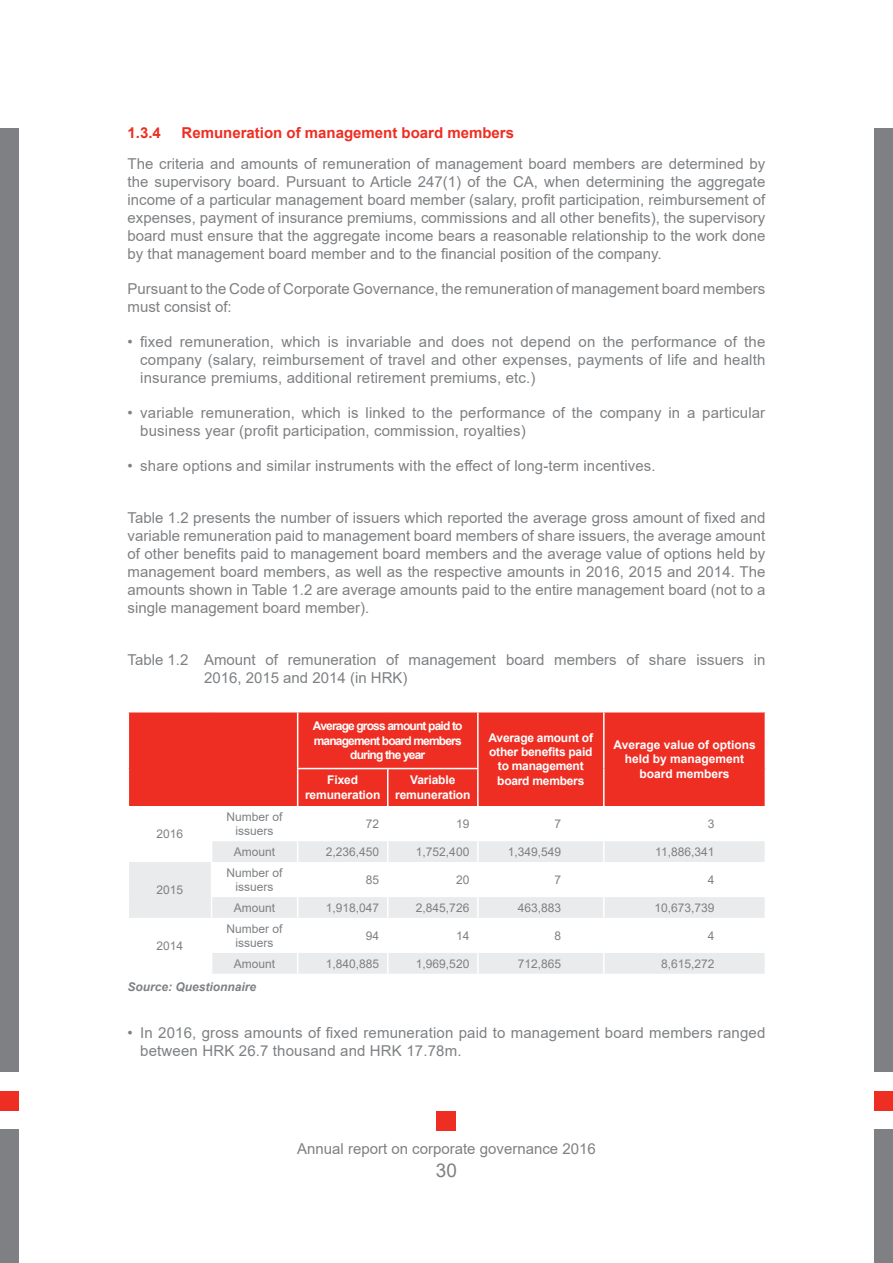
<style>
.page{position:relative;width:893px;height:1263px;background:#fff}
.page>*{position:absolute;margin:0;border:0;box-sizing:border-box;transform-origin:0 0}
.t1{font:18.9px "Arial";color:#7e8083}
.text{font:15px/18px "Arial";letter-spacing:.01em;color:#7e8083}
.pod-podnaslov{font:700 15px "Arial";color:#ee2e22}
.tablica_tijelo{font:12px "Arial";color:#7e8083}
.tablica_glava{font:700 12px/14.4px "Arial";letter-spacing:-.02em;color:#fff;text-align:center}
.tablica_glava-2{font:700 12px/14.4px "Arial";letter-spacing:-.07em;color:#fff;text-align:center}
.tablica_glava-3{font:700 12px/14.4px "Arial";color:#fff;text-align:center}
.tekst_ispod_tablice{font:italic 700 12px "Arial";color:#7e8083}
</style>
<div class="page">
<div style="left:0;top:1091px;width:19px;height:19px;background:#ee2e22"></div>
<div style="left:874px;top:1091px;width:19px;height:19px;background:#ee2e22"></div>
<div style="left:0;top:1129px;width:19px;height:134px;background:#7e8083"></div>
<div style="left:874px;top:1129px;width:19px;height:134px;background:#7e8083"></div>
<div style="left:0;top:128px;width:19px;height:944px;background:#7e8083"></div>
<div style="left:874px;top:128px;width:19px;height:944px;background:#7e8083"></div>
<div style="left:437px;top:1111px;width:19px;height:19px;background:#ee2e22"></div>
<div style="left:129px;top:712px;width:636px;height:94px;background:#ee2e22"></div>
<svg style="left:129px;top:841px;width:636px;height:133px"></svg>
<hr style="left:297px;top:712px;width:1px;height:56px;background:#fff">
<hr style="left:477px;top:712px;width:2px;height:56px;background:#fff">
<hr style="left:603px;top:712px;width:2px;height:56px;background:#fff">
<hr style="left:603px;top:768px;width:2px;height:38px;background:#fff">
<hr style="left:297px;top:769px;width:1px;height:37px;background:#fff">
<hr style="left:297px;top:768px;width:91px;height:1px;background:#fff">
<hr style="left:387px;top:769px;width:1px;height:37px;background:#fff">
<hr style="left:477px;top:769px;width:2px;height:37px;background:#fff">
<hr style="left:388px;top:768px;width:91px;height:1px;background:#fff">
<svg style="left:211px;top:841px;width:1px;height:21px"></svg>
<svg style="left:297px;top:841px;width:1px;height:21px"></svg>
<svg style="left:387px;top:841px;width:1px;height:21px"></svg>
<hr style="left:477px;top:841px;width:2px;height:21px;background:#fff">
<hr style="left:603px;top:841px;width:2px;height:21px;background:#fff">
<hr style="left:211px;top:862px;width:1px;height:35px;background:#fff">
<hr style="left:297px;top:862px;width:1px;height:35px;background:#fff">
<hr style="left:387px;top:862px;width:1px;height:35px;background:#fff">
<hr style="left:477px;top:862px;width:2px;height:35px;background:#fff">
<hr style="left:603px;top:862px;width:2px;height:35px;background:#fff">
<svg style="left:211px;top:897px;width:1px;height:21px"></svg>
<svg style="left:297px;top:897px;width:1px;height:21px"></svg>
<svg style="left:387px;top:897px;width:1px;height:21px"></svg>
<hr style="left:477px;top:897px;width:2px;height:21px;background:#fff">
<hr style="left:603px;top:897px;width:2px;height:21px;background:#fff">
<hr style="left:211px;top:918px;width:1px;height:35px;background:#fff">
<hr style="left:297px;top:918px;width:1px;height:35px;background:#fff">
<hr style="left:387px;top:918px;width:1px;height:35px;background:#fff">
<hr style="left:477px;top:918px;width:2px;height:35px;background:#fff">
<hr style="left:603px;top:918px;width:2px;height:35px;background:#fff">
<svg style="left:211px;top:953px;width:1px;height:21px"></svg>
<svg style="left:297px;top:953px;width:1px;height:21px"></svg>
<svg style="left:387px;top:953px;width:1px;height:21px"></svg>
<hr style="left:477px;top:953px;width:2px;height:21px;background:#fff">
<hr style="left:603px;top:953px;width:2px;height:21px;background:#fff">
<p class="pod-podnaslov" style="left:128px;top:123px;width:35px">1.3.4</p>
<p class="pod-podnaslov" style="left:182px;top:123px;width:334px">Remuneration of management board members</p>
<p class="text" style="left:128px;top:155px;width:639px;text-align:justify">The criteria and amounts of remuneration of management board members are determined by the supervisory board. Pursuant to Article 247(1) of the CA, when determining the aggregate income of a particular management board member (salary, profit participation, reimbursement of expenses, payment of insurance premiums, commissions and all other benefits), the supervisory board must ensure that the aggregate income bears a reasonable relationship to the work done by that management board member and to the financial position of the company.</p>
<p class="text" style="left:128px;top:280px;width:639px">Pursuant to the Code of Corporate Governance, the remuneration of management board members must consist of:</p>
<p class="text" style="left:140px;top:333px;width:627px;text-align:justify;text-indent:-13px">• fixed remuneration, which is invariable and does not depend on the performance of the company (salary, reimbursement of travel and other expenses, payments of life and health insurance premiums, additional retirement premiums, etc.)</p>
<p class="text" style="left:140px;top:404px;width:626px;text-indent:-13px">• variable remuneration, which is linked to the performance of the company in a particular business year (profit participation, commission, royalties)</p>
<p class="text" style="left:128px;top:457px;width:530px">• share options and similar instruments with the effect of long-term incentives.</p>
<p class="text" style="left:128px;top:509px;width:639px;text-align:justify">Table 1.2 presents the number of issuers which reported the average gross amount of fixed and variable remuneration paid to management board members of share issuers, the average amount of other benefits paid to management board members and the average value of options held by management board members, as well as the respective amounts in 2016, 2015 and 2014. The amounts shown in Table 1.2 are average amounts paid to the entire management board (not to a single management board member).</p>
<p class="text" style="left:204px;top:651px;width:563px;text-indent:-76px">Table 1.2 Amount of remuneration of management board members of share issuers in<br>2016, 2015 and 2014 (in HRK)</p>
<p class="tablica_glava-2" style="left:313px;top:719px;width:151px">Average gross amount paid to management board members during the year</p>
<p class="tablica_glava" style="left:489px;top:730px;width:106px">Average amount of other benefits paid to management board members</p>
<p class="tablica_glava-3" style="left:613px;top:738px;width:144px">Average value of options held by management board members</p>
<p class="tablica_glava" style="left:305px;top:773px;width:77px">Fixed remuneration</p>
<p class="tablica_glava" style="left:395px;top:773px;width:77px">Variable remuneration</p>
<p class="tablica_tijelo" style="left:157px;top:826px;width:28px">2016</p>
<p class="tablica_tijelo" style="left:157px;top:882px;width:28px">2015</p>
<p class="tablica_tijelo" style="left:157px;top:938px;width:28px">2014</p>
<p class="tablica_tijelo" style="left:227px;top:808px;width:58px">Number of</p>
<p class="tablica_tijelo" style="left:236px;top:823px;width:40px">issuers</p>
<p class="tablica_tijelo" style="left:366px;top:815px;width:15px">72</p>
<p class="tablica_tijelo" style="left:456px;top:815px;width:15px">19</p>
<p class="tablica_tijelo" style="left:555px;top:815px;width:8px">7</p>
<p class="tablica_tijelo" style="left:708px;top:815px;width:8px">3</p>
<p class="tablica_tijelo" style="left:234px;top:843px;width:43px">Amount</p>
<p class="tablica_tijelo" style="left:326px;top:843px;width:55px">2,236,450</p>
<p class="tablica_tijelo" style="left:416px;top:843px;width:55px">1,752,400</p>
<p class="tablica_tijelo" style="left:508px;top:843px;width:55px">1,349,549</p>
<p class="tablica_tijelo" style="left:655px;top:843px;width:61px">11,886,341</p>
<p class="tablica_tijelo" style="left:227px;top:864px;width:58px">Number of</p>
<p class="tablica_tijelo" style="left:236px;top:879px;width:40px">issuers</p>
<p class="tablica_tijelo" style="left:366px;top:871px;width:15px">85</p>
<p class="tablica_tijelo" style="left:456px;top:871px;width:15px">20</p>
<p class="tablica_tijelo" style="left:555px;top:871px;width:8px">7</p>
<p class="tablica_tijelo" style="left:708px;top:871px;width:8px">4</p>
<p class="tablica_tijelo" style="left:234px;top:899px;width:43px">Amount</p>
<p class="tablica_tijelo" style="left:326px;top:899px;width:55px">1,918,047</p>
<p class="tablica_tijelo" style="left:416px;top:899px;width:55px">2,845,726</p>
<p class="tablica_tijelo" style="left:518px;top:899px;width:45px">463,883</p>
<p class="tablica_tijelo" style="left:654px;top:899px;width:62px">10,673,739</p>
<p class="tablica_tijelo" style="left:227px;top:920px;width:58px">Number of</p>
<p class="tablica_tijelo" style="left:236px;top:934px;width:40px">issuers</p>
<p class="tablica_tijelo" style="left:366px;top:927px;width:15px">94</p>
<p class="tablica_tijelo" style="left:456px;top:927px;width:15px">14</p>
<p class="tablica_tijelo" style="left:555px;top:927px;width:8px">8</p>
<p class="tablica_tijelo" style="left:708px;top:927px;width:8px">4</p>
<p class="tablica_tijelo" style="left:234px;top:955px;width:43px">Amount</p>
<p class="tablica_tijelo" style="left:326px;top:955px;width:55px">1,840,885</p>
<p class="tablica_tijelo" style="left:416px;top:955px;width:55px">1,969,520</p>
<p class="tablica_tijelo" style="left:518px;top:955px;width:45px">712,865</p>
<p class="tablica_tijelo" style="left:661px;top:955px;width:55px">8,615,272</p>
<p class="tekst_ispod_tablice" style="left:128px;top:978px;width:130px">Source: Questionnaire</p>
<p class="text" style="left:140px;top:1024px;width:627px;text-indent:-13px">• In 2016, gross amounts of fixed remuneration paid to management board members ranged between HRK 26.7 thousand and HRK 17.78m.</p>
<p class="text" style="left:297px;top:1139px;width:300px">Annual report on corporate governance 2016</p>
<p class="t1" style="left:436px;top:1157px;width:23px">30</p>
</div>
